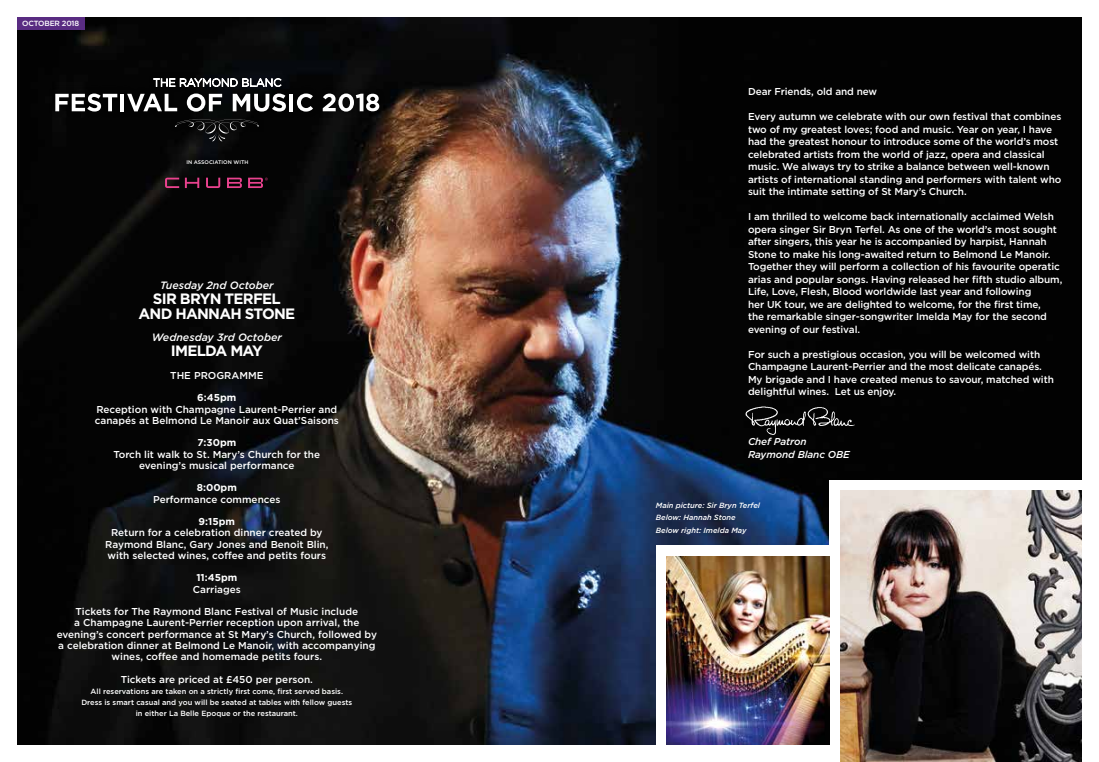
<style>
.page{position:relative;width:1099px;height:762px;background:#fff}
.page>*{position:absolute;margin:0;border:0;box-sizing:border-box;transform-origin:0 0}
.t1{font:700 15px/15px "Gotham";letter-spacing:-.05em;color:#fff;text-align:center}
.t2{font:italic 500 10.62px "Gotham";color:#fff}
.t3{font:500 10px/12.5px "Gotham";letter-spacing:-.01em;color:#fff}
.t4{font:700 10px "Gotham";color:#fff}
.t5{font:italic 500 10px/12.5px "Gotham";letter-spacing:-.01em;color:#fff}
.t6{font:500 7.5px/11.2px "Gotham";color:#fff;text-align:center}
.t7{font:italic 500 7.5px/12.5px "Gotham";color:#fff}
.t8{font:500 7.5px "Gotham";letter-spacing:-.02em;color:#fff}
.t9{font:500 5.25px "Gotham";color:#fff}
</style>
<div class="page">
<img style="left:18px;top:18px;width:1063px;height:726px">
<div style="left:18px;top:18px;width:67px;height:12px;background:#592c82"></div>
<div style="left:49px;top:72px;width:336px;height:75px;background:#000"></div>
<svg style="left:153px;top:79px;width:128px;height:8px"></svg>
<svg style="left:55px;top:94px;width:62px;height:18px"></svg>
<hr style="left:120px;top:94px;width:4px;height:17px;background:#fff">
<hr style="left:289px;top:94px;width:4px;height:17px;background:#fff">
<svg style="left:297px;top:93px;width:16px;height:19px"></svg>
<svg style="left:127px;top:93px;width:159px;height:48px"></svg>
<svg style="left:323px;top:93px;width:56px;height:19px"></svg>
<div style="left:656px;top:546px;width:182px;height:216px;background:#fff"></div>
<div style="left:829px;top:480px;width:269px;height:271px;background:#fff"></div>
<img style="left:840px;top:491px;width:241px;height:271px">
<img style="left:666px;top:556px;width:163px;height:188px">
<img style="left:743px;top:407px;width:114px;height:29px">
<svg style="left:165px;top:178px;width:103px;height:10px"></svg>
<p class="t8" style="left:22px;top:20px;width:59px">OCTOBER 2018</p>
<p class="t9" style="left:186px;top:159px;width:63px">IN ASSOCIATION WITH</p>
<p class="t2" style="left:160px;top:279px;width:115px">Tuesday 2nd October</p>
<h1 class="t1" style="left:138px;top:291px;width:158px">SIR BRYN TERFEL<br>AND HANNAH STONE</h1>
<p class="t2" style="left:152px;top:331px;width:132px">Wednesday 3rd October</p>
<h1 class="t1" style="left:171px;top:343px;width:93px">IMELDA MAY</h1>
<p class="t3" style="left:170px;top:369px;width:95px">THE PROGRAMME</p>
<p class="t4" style="left:197px;top:392px;width:41px">6:45pm</p>
<p class="t3" style="left:95px;top:403px;width:246px;line-height:11.2px">Reception with Champagne Laurent-Perrier and canapés at Belmond Le Manoir aux Quat’Saisons</p>
<p class="t4" style="left:197px;top:437px;width:40px">7:30pm</p>
<p class="t3" style="left:113px;top:448px;width:208px;line-height:11.2px;text-align:center">Torch lit walk to St. Mary’s Church for the evening’s musical performance</p>
<p class="t4" style="left:197px;top:482px;width:42px">8:00pm</p>
<p class="t3" style="left:153px;top:492px;width:129px">Performance commences</p>
<p class="t4" style="left:199px;top:516px;width:38px">9:15pm</p>
<p class="t3" style="left:105px;top:527px;width:225px;line-height:11.2px;text-align:center">Return for a celebration dinner created by<br>Raymond Blanc, Gary Jones and Benoit Blin, with selected wines, coffee and petits fours</p>
<p class="t4" style="left:196px;top:572px;width:42px">11:45pm</p>
<p class="t3" style="left:193px;top:582px;width:49px">Carriages</p>
<p class="t3" style="left:57px;top:606px;width:322px;line-height:11.2px;text-align:center">Tickets for The Raymond Blanc Festival of Music include<br>a Champagne Laurent-Perrier reception upon arrival, the evening’s concert performance at St Mary’s Church, followed by a celebration dinner at Belmond Le Manoir, with accompanying wines, coffee and homemade petits fours.</p>
<p class="t3" style="left:121px;top:672px;width:194px">Tickets are priced at £450 per person.</p>
<p class="t6" style="left:81px;top:685px;width:272px">All reservations are taken on a strictly first come, first served basis.<br>Dress is smart casual and you will be seated at tables with fellow guests in either La Belle Epoque or the restaurant.</p>
<p class="t3" style="left:748px;top:85px;width:131px">Dear Friends, old and new</p>
<p class="t3" style="left:748px;top:110px;width:315px">Every autumn we celebrate with our own festival that combines two of my greatest loves; food and music. Year on year, I have had the greatest honour to introduce some of the world’s most celebrated artists from the world of jazz, opera and classical music. We always try to strike a balance between well-known artists of international standing and performers with talent who suit the intimate setting of St Mary’s Church.</p>
<p class="t3" style="left:748px;top:210px;width:316px">I am thrilled to welcome back internationally acclaimed Welsh opera singer Sir Bryn Terfel. As one of the world’s most sought after singers, this year he is accompanied by harpist, Hannah Stone to make his long-awaited return to Belmond Le Manoir.<br>Together they will perform a collection of his favourite operatic arias and popular songs. Having released her fifth studio album, Life, Love, Flesh, Blood worldwide last year and following<br>her UK tour, we are delighted to welcome, for the first time,<br>the remarkable singer-songwriter Imelda May for the second evening of our festival.</p>
<p class="t3" style="left:748px;top:347px;width:307px">For such a prestigious occasion, you will be welcomed with Champagne Laurent-Perrier and the most delicate canapés.<br>My brigade and I have created menus to savour, matched with delightful wines. Let us enjoy.</p>
<p class="t5" style="left:748px;top:435px;width:103px">Chef Patron<br>Raymond Blanc OBE</p>
<p class="t7" style="left:656px;top:499px;width:106px">Main picture: Sir Bryn Terfel<br>Below: Hannah Stone<br>Below right: Imelda May</p>
</div>
